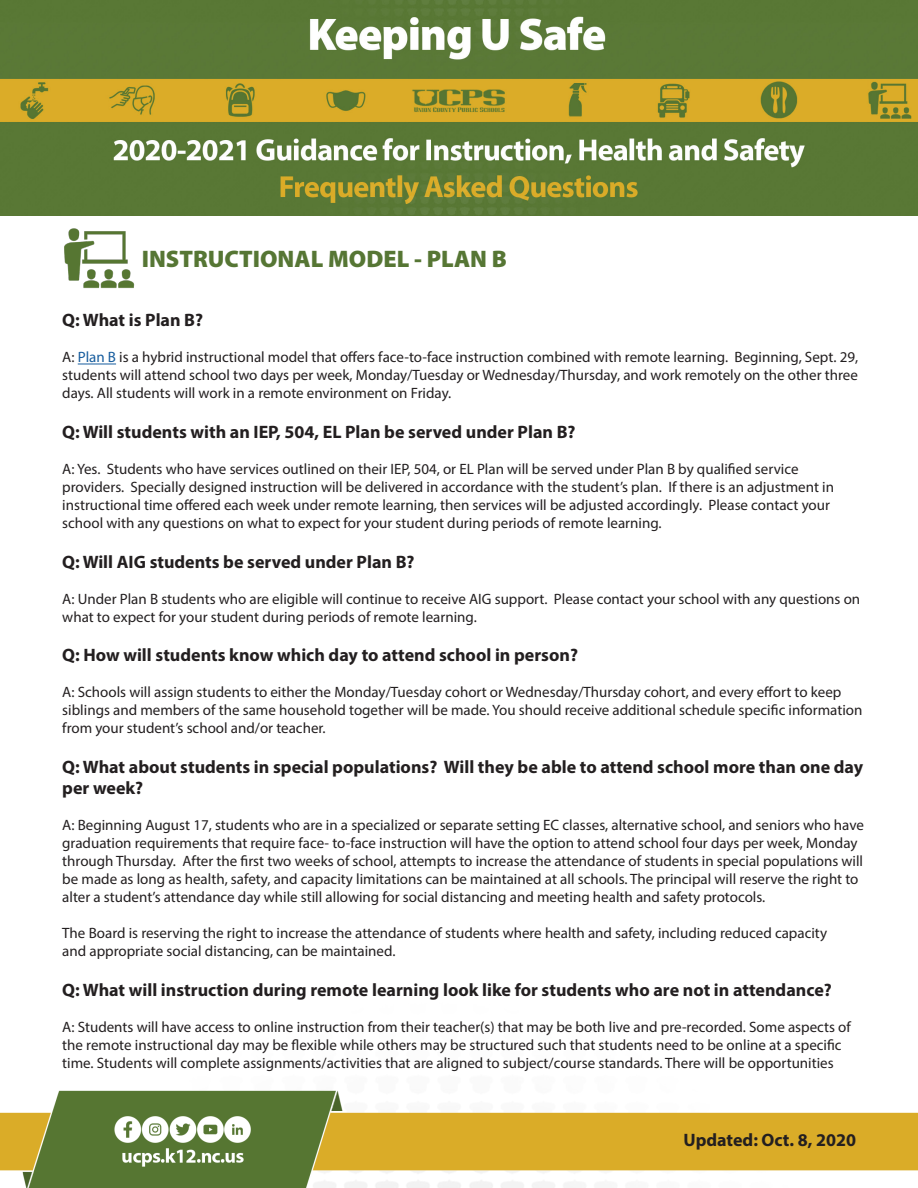
<style>
.page{position:relative;width:918px;height:1188px;background:#fff}
.page>*{position:absolute;margin:0;border:0;box-sizing:border-box;transform-origin:0 0}
.t1{font:900 24px "Myriad Pro";color:#567634}
.t2{font:700 18px/21.6px "Myriad Pro";color:#231f20}
.t3{font:15px/18px "Myriad Pro";color:#231f20}
.s1{color:#175d9e}
</style>
<div class="page">
<img style="left:0;top:284px;width:918px;height:904px">
<hr style="left:78px;top:364px;width:38px;height:1px;background:#175d9e">
<img style="left:0;top:0;width:918px;height:216px">
<img style="left:63px;top:228px;width:71px;height:66px">
<p class="t1" style="left:142px;top:243px;width:367px">INSTRUCTIONAL MODEL - PLAN B</p>
<p class="t2" style="left:62px;top:309px;width:142px">Q: What is Plan B?</p>
<p class="t3" style="left:62px;top:348px;width:797px;text-align:justify">A: <span class="s1">Plan B</span> is a hybrid instructional model that offers face-to-face instruction combined with remote learning. Beginning, Sept. 29, students will attend school two days per week, Monday/Tuesday or Wednesday/Thursday, and work remotely on the other three days. All students will work in a remote environment on Friday.</p>
<p class="t2" style="left:62px;top:421px;width:515px">Q: Will students with an IEP, 504, EL Plan be served under Plan B?</p>
<p class="t3" style="left:62px;top:460px;width:738px">A: Yes. Students who have services outlined on their IEP, 504, or EL Plan will be served under Plan B by qualified service</p>
<p class="t3" style="left:62px;top:478px;width:773px">providers. Specially designed instruction will be delivered in accordance with the student’s plan. If there is an adjustment in</p>
<p class="t3" style="left:62px;top:496px;width:769px">instructional time offered each week under remote learning, then services will be adjusted accordingly. Please contact your school with any questions on what to expect for your student during periods of remote learning.</p>
<p class="t2" style="left:62px;top:550px;width:354px">Q: Will AIG students be served under Plan B?</p>
<p class="t3" style="left:62px;top:589px;width:799px">A: Under Plan B students who are eligible will continue to receive AIG support. Please contact your school with any questions on what to expect for your student during periods of remote learning.</p>
<p class="t2" style="left:62px;top:644px;width:517px">Q: How will students know which day to attend school in person?</p>
<p class="t3" style="left:62px;top:683px;width:802px">A: Schools will assign students to either the Monday/Tuesday cohort or Wednesday/Thursday cohort, and every effort to keep siblings and members of the same household together will be made. You should receive additional schedule specific information from your student’s school and/or teacher.</p>
<p class="t2" style="left:62px;top:755px;width:802px">Q: What about students in special populations? Will they be able to attend school more than one day per week?</p>
<p class="t3" style="left:62px;top:816px;width:803px">A: Beginning August 17, students who are in a specialized or separate setting EC classes, alternative school, and seniors who have graduation requirements that require face- to-face instruction will have the option to attend school four days per week, Monday through Thursday. After the first two weeks of school, attempts to increase the attendance of students in special populations will be made as long as health, safety, and capacity limitations can be maintained at all schools. The principal will reserve the right to alter a student’s attendance day while still allowing for social distancing and meeting health and safety protocols.</p>
<p class="t3" style="left:62px;top:924px;width:766px">The Board is reserving the right to increase the attendance of students where health and safety, including reduced capacity</p>
<p class="t3" style="left:62px;top:942px;width:335px">and appropriate social distancing, can be maintained.</p>
<p class="t2" style="left:62px;top:979px;width:771px">Q: What will instruction during remote learning look like for students who are not in attendance?</p>
<p class="t3" style="left:62px;top:1018px;width:790px">A: Students will have access to online instruction from their teacher(s) that may be both live and pre-recorded. Some aspects of the remote instructional day may be flexible while others may be structured such that students need to be online at a specific time. Students will complete assignments/activities that are aligned to subject/course standards. There will be opportunities</p>
<p class="t2" style="left:683px;top:1129px;width:174px">Updated: Oct. 8, 2020</p>
</div>
